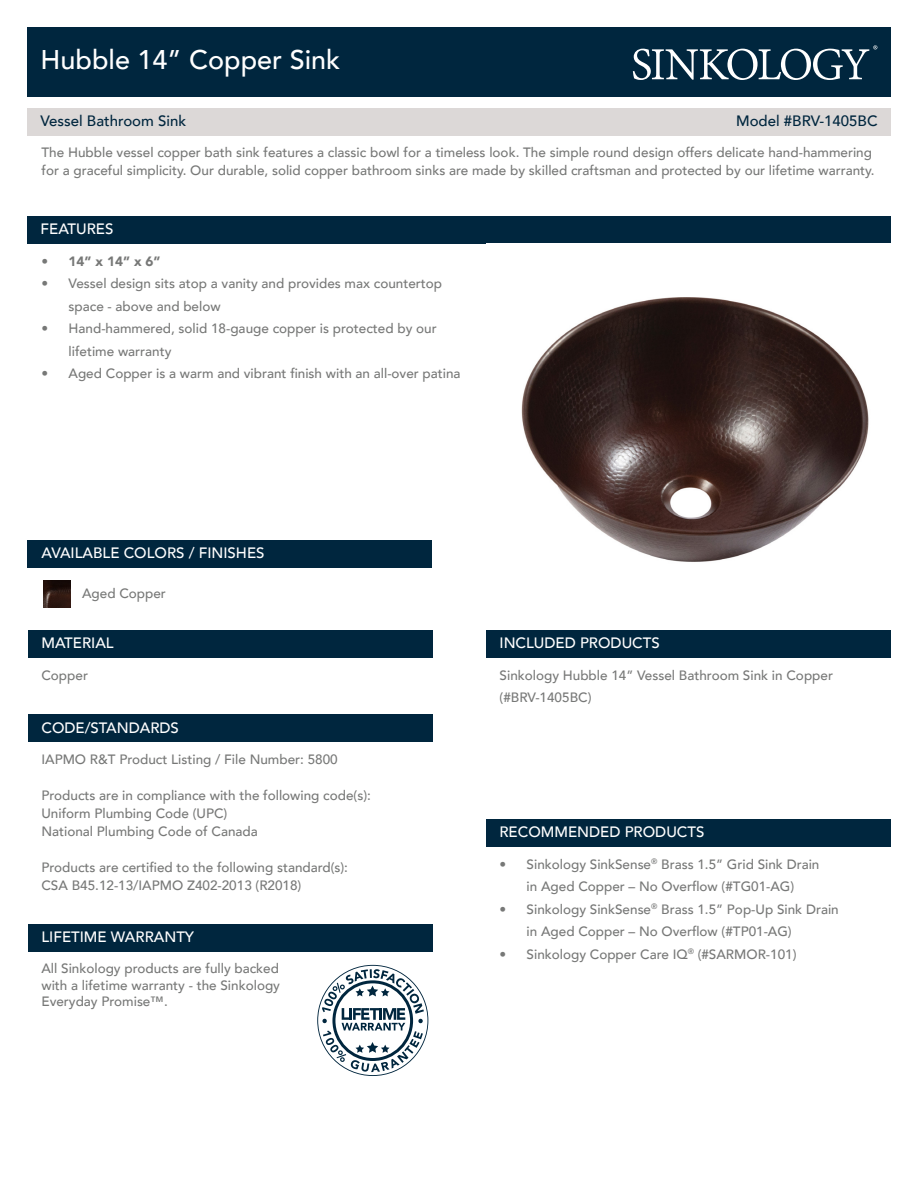
<style>
.page{position:relative;width:918px;height:1188px;background:#fff}
.page>*{position:absolute;margin:0;border:0;box-sizing:border-box;transform-origin:0 0}
.t1{font:500 27px "Avenir";color:#fff}
.t2{font:500 15px "Avenir";color:#fff}
.t3{font:500 15px "Avenir";color:#00263e}
.t4{font:500 13.5px/22.5px "Avenir";color:#777877}
.t5{font:900 13.5px "Avenir";color:#777877}
</style>
<div class="page">
<div style="left:27px;top:27px;width:864px;height:69px;background:#00263e"></div>
<svg style="left:633px;top:45px;width:244px;height:35px"></svg>
<div style="left:27px;top:108px;width:864px;height:27px;background:#dcd8d7"></div>
<div style="left:27px;top:216px;width:864px;height:27px;background:#00263e"></div>
<div style="left:486px;top:819px;width:405px;height:28px;background:#00263e"></div>
<div style="left:486px;top:630px;width:405px;height:27px;background:#00263e"></div>
<img style="left:521px;top:297px;width:348px;height:265px">
<div style="left:28px;top:540px;width:404px;height:28px;background:#00263e"></div>
<img style="left:43px;top:580px;width:27px;height:27px">
<div style="left:28px;top:630px;width:405px;height:27px;background:#00263e"></div>
<div style="left:28px;top:715px;width:405px;height:27px;background:#00263e"></div>
<div style="left:28px;top:924px;width:405px;height:27px;background:#00263e"></div>
<svg style="left:317px;top:965px;width:111px;height:111px"></svg>
<p class="t1" style="left:41px;top:36px;width:301px">Hubble 14” Copper Sink</p>
<p class="t3" style="left:41px;top:108px;width:147px">Vessel Bathroom Sink</p>
<p class="t3" style="left:736px;top:108px;width:143px">Model #BRV-1405BC</p>
<p class="t4" style="left:42px;top:143px;width:835px;line-height:18px">The Hubble vessel copper bath sink features a classic bowl for a timeless look. The simple round design offers delicate hand-hammering for a graceful simplicity. Our durable, solid copper bathroom sinks are made by skilled craftsman and protected by our lifetime warranty.</p>
<p class="t2" style="left:41px;top:216px;width:74px">FEATURES</p>
<p class="t5" style="left:42px;top:249px;width:121px">• 14” x 14” x 6”</p>
<p class="t4" style="left:69px;top:271px;width:375px;text-indent:-27px">• Vessel design sits atop a vanity and provides max countertop space - above and below</p>
<p class="t4" style="left:69px;top:316px;width:370px;text-indent:-27px">• Hand-hammered, solid 18-gauge copper is protected by our lifetime warranty</p>
<p class="t4" style="left:42px;top:361px;width:421px">• Aged Copper is a warm and vibrant finish with an all-over patina</p>
<p class="t2" style="left:41px;top:540px;width:225px">AVAILABLE COLORS / FINISHES</p>
<p class="t4" style="left:82px;top:581px;width:85px">Aged Copper</p>
<p class="t2" style="left:41px;top:630px;width:74px">MATERIAL</p>
<p class="t4" style="left:41px;top:663px;width:48px">Copper</p>
<p class="t2" style="left:41px;top:715px;width:139px">CODE/STANDARDS</p>
<p class="t4" style="left:41px;top:748px;width:298px">IAPMO R&amp;T Product Listing / File Number: 5800</p>
<p class="t4" style="left:41px;top:784px;width:331px">Products are in compliance with the following code(s):</p>
<p class="t4" style="left:41px;top:802px;width:187px">Uniform Plumbing Code (UPC)</p>
<p class="t4" style="left:41px;top:820px;width:218px">National Plumbing Code of Canada</p>
<p class="t4" style="left:41px;top:856px;width:308px">Products are certified to the following standard(s):</p>
<p class="t4" style="left:41px;top:874px;width:261px">CSA B45.12-13/IAPMO Z402-2013 (R2018)</p>
<p class="t2" style="left:41px;top:924px;width:154px">LIFETIME WARRANTY</p>
<p class="t4" style="left:41px;top:960px;width:240px;line-height:16.5px;text-align:justify">All Sinkology products are fully backed with a lifetime warranty - the Sinkology Everyday Promise™.</p>
<p class="t2" style="left:500px;top:630px;width:162px">INCLUDED PRODUCTS</p>
<p class="t4" style="left:500px;top:663px;width:335px">Sinkology Hubble 14” Vessel Bathroom Sink in Copper (#BRV-1405BC)</p>
<p class="t2" style="left:500px;top:819px;width:206px">RECOMMENDED PRODUCTS</p>
<p class="t4" style="left:500px;top:852px;width:321px;text-align:center">• Sinkology SinkSense<sup>®</sup> Brass 1.5” Grid Sink Drain in Aged Copper – No Overflow (#TG01-AG)</p>
<p class="t4" style="left:527px;top:897px;width:314px;text-indent:-27px">• Sinkology SinkSense<sup>®</sup> Brass 1.5” Pop-Up Sink Drain in Aged Copper – No Overflow (#TP01-AG)</p>
<p class="t4" style="left:500px;top:942px;width:298px">• Sinkology Copper Care IQ<sup>®</sup> (#SARMOR-101)</p>
</div>
